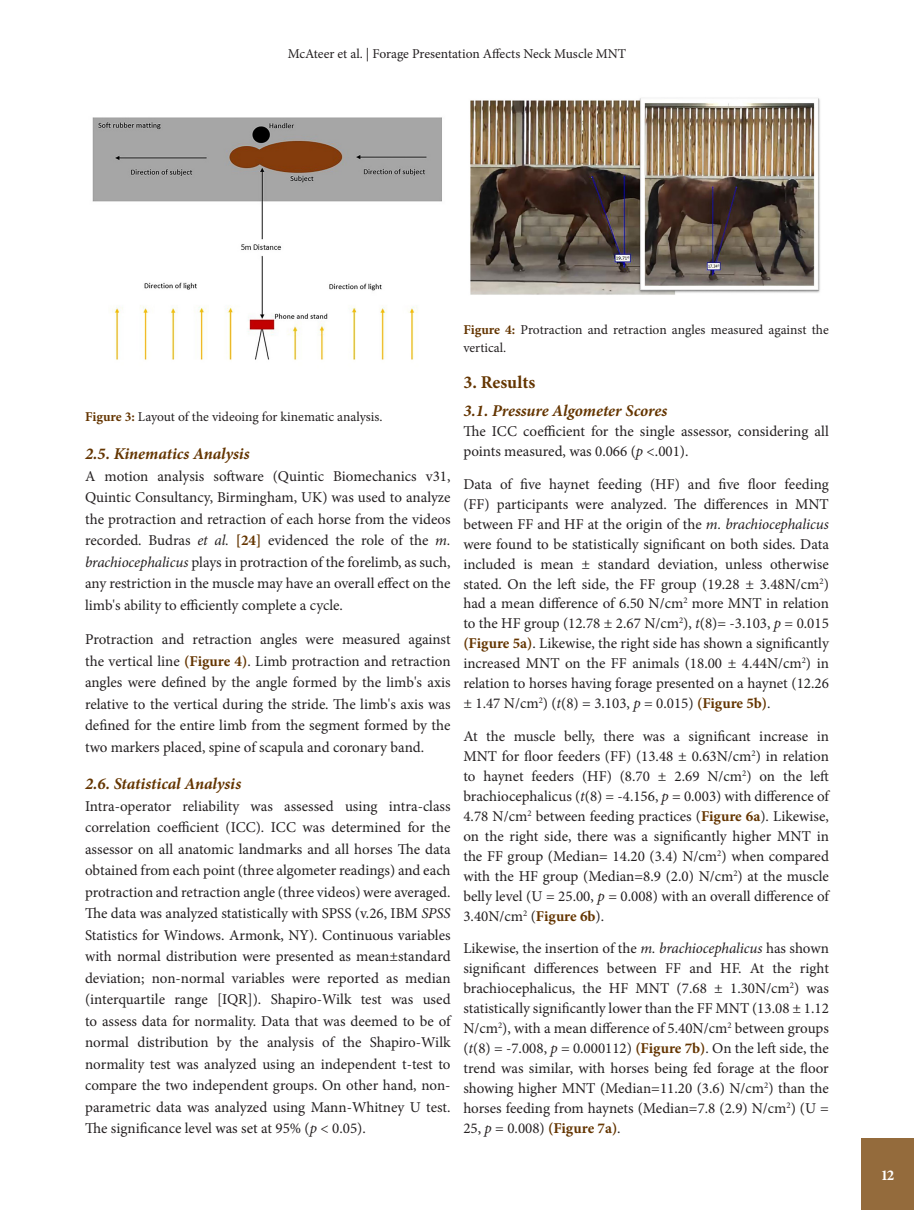
<style>
.page{position:relative;width:914px;height:1210px;background:#fff}
.page>*{position:absolute;margin:0;border:0;box-sizing:border-box;transform-origin:0 0}
.t1{font:700 18px "Minion Pro";color:#643501}
.t2{font:italic 700 16.5px "Minion Pro";letter-spacing:-.005em;color:#643501}
.t3{font:15px/20px "Minion Pro";color:#231f20;text-align:justify}
.t4{font:700 15px "Minion Pro";color:#fff}
.Figure_Caption_one_c{font:13.5px/18.3px "Minion Pro";color:#231f20}
.s1{font-weight:700;color:#643501}
.s2{font-style:italic}
</style>
<div class="page">
<div style="left:861px;top:1138px;width:53px;height:72px;background:#946b3c"></div>
<img style="left:92px;top:117px;width:350px;height:243px">
<img style="left:470px;top:98px;width:350px;height:197px">
<p class="Figure_Caption_one_c" style="left:288px;top:45px;width:340px">McAteer et al. | Forage Presentation Affects Neck Muscle MNT</p>
<p class="Figure_Caption_one_c" style="left:85px;top:408px;width:299px"><span class="s1">Figure 3:</span> Layout of the videoing for kinematic analysis.</p>
<p class="t2" style="left:85px;top:442px;width:166px">2.5. Kinematics Analysis</p>
<p class="t3" style="left:85px;top:465px;width:367px;line-height:21.5px">A motion analysis software (Quintic Biomechanics v31, Quintic Consultancy, Birmingham, UK) was used to analyze the protraction and retraction of each horse from the videos recorded. Budras <span class="s2">et al.</span> <span class="s1">[24]</span> evidenced the role of the <span class="s2">m. brachiocephalicus</span> plays in protraction of the forelimb, as such, any restriction in the muscle may have an overall effect on the limb's ability to efficiently complete a cycle.</p>
<p class="t3" style="left:85px;top:628px;width:367px;line-height:21.5px">Protraction and retraction angles were measured against the vertical line <span class="s1">(Figure 4)</span>. Limb protraction and retraction angles were defined by the angle formed by the limb's axis relative to the vertical during the stride. The limb's axis was defined for the entire limb from the segment formed by the two markers placed, spine of scapula and coronary band.</p>
<p class="t2" style="left:85px;top:772px;width:158px">2.6. Statistical Analysis</p>
<p class="t3" style="left:85px;top:795px;width:367px;line-height:21.5px">Intra-operator reliability was assessed using intra-class correlation coefficient (ICC). ICC was determined for the assessor on all anatomic landmarks and all horses The data obtained from each point (three algometer readings) and each protraction and retraction angle (three videos) were averaged.<br>The data was analyzed statistically with SPSS (v.26, IBM <span class="s2">SPSS </span>Statistics for Windows. Armonk, NY). Continuous variables with normal distribution were presented as mean±standard deviation; non-normal variables were reported as median (interquartile range [IQR]). Shapiro-Wilk test was used to assess data for normality. Data that was deemed to be of normal distribution by the analysis of the Shapiro-Wilk normality test was analyzed using an independent t-test to compare the two independent groups. On other hand, non&shy;parametric data was analyzed using Mann-Whitney U test.<br>The significance level was set at 95% (<span class="s2">p</span> &lt; 0.05).</p>
<p class="Figure_Caption_one_c" style="left:463px;top:321px;width:367px"><span class="s1">Figure 4:</span> Protraction and retraction angles measured against the vertical.</p>
<p class="t1" style="left:463px;top:370px;width:73px">3. Results</p>
<p class="t2" style="left:463px;top:399px;width:205px">3.1. Pressure Algometer Scores</p>
<p class="t3" style="left:463px;top:421px;width:367px">The ICC coefficient for the single assessor, considering all points measured, was 0.066 (<span class="s2">p</span> &lt;.001).</p>
<p class="t3" style="left:463px;top:474px;width:367px">Data of five haynet feeding (HF) and five floor feeding (FF) participants were analyzed. The differences in MNT between FF and HF at the origin of the <span class="s2">m. brachiocephalicus </span>were found to be statistically significant on both sides. Data included is mean ± standard deviation, unless otherwise stated. On the left side, the FF group (19.28 ± 3.48N/cm<sup>2</sup>) had a mean difference of 6.50 N/cm<sup>2</sup> more MNT in relation to the HF group (12.78 ± 2.67 N/cm<sup>2</sup>), <span class="s2">t</span>(8)= -3.103, <span class="s2">p</span> = 0.015 <span class="s1">(Figure 5a)</span>. Likewise, the right side has shown a significantly increased MNT on the FF animals (18.00 ± 4.44N/cm<sup>2</sup>) in relation to horses having forage presented on a haynet (12.26 ± 1.47 N/cm<sup>2</sup>) (<span class="s2">t</span>(8) = 3.103, <span class="s2">p</span> = 0.015) <span class="s1">(Figure 5b)</span>.</p>
<p class="t3" style="left:463px;top:726px;width:367px">At the muscle belly, there was a significant increase in MNT for floor feeders (FF) (13.48 ± 0.63N/cm<sup>2</sup>) in relation to haynet feeders (HF) (8.70 ± 2.69 N/cm<sup>2</sup>) on the left brachiocephalicus (<span class="s2">t</span>(8) = -4.156, <span class="s2">p</span> = 0.003) with difference of 4.78 N/cm<sup>2</sup> between feeding practices (<span class="s1">Figure 6a</span>). Likewise, on the right side, there was a significantly higher MNT in the FF group (Median= 14.20 (3.4) N/cm<sup>2</sup>) when compared with the HF group (Median=8.9 (2.0) N/cm<sup>2</sup>) at the muscle belly level (U = 25.00, <span class="s2">p</span> = 0.008) with an overall difference of 3.40N/cm<sup>2</sup> (<span class="s1">Figure 6b</span>).</p>
<p class="t3" style="left:463px;top:938px;width:367px">Likewise, the insertion of the <span class="s2">m. brachiocephalicus</span> has shown significant differences between FF and HF. At the right brachiocephalicus, the HF MNT (7.68 ± 1.30N/cm<sup>2</sup>) was statistically significantly lower than the FF MNT (13.08 ± 1.12<br>N/cm<sup>2</sup>), with a mean difference of 5.40N/cm<sup>2</sup> between groups (<span class="s2">t</span>(8) = -7.008, <span class="s2">p</span> = 0.000112) <span class="s1">(Figure 7b)</span>. On the left side, the trend was similar, with horses being fed forage at the floor showing higher MNT (Median=11.20 (3.6) N/cm<sup>2</sup>) than the horses feeding from haynets (Median=7.8 (2.9) N/cm<sup>2</sup>) (U = 25, <span class="s2">p</span> = 0.008) <span class="s1">(Figure 7a)</span>.</p>
<p class="t4" style="left:880px;top:1164px;width:15px">12</p>
</div>
